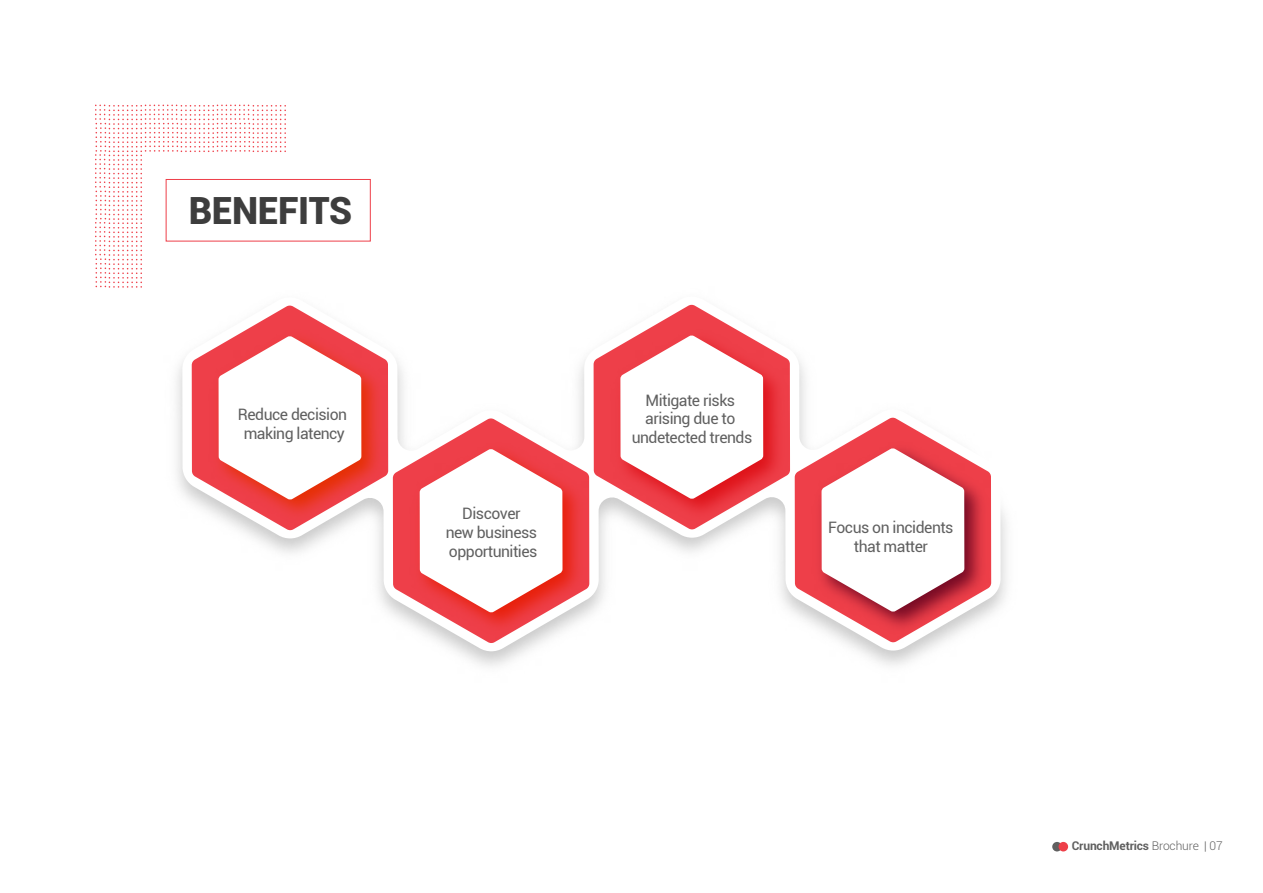
<style>
.page{position:relative;width:1263px;height:893px;background:#fff}
.page>*{position:absolute;margin:0;border:0;box-sizing:border-box;transform-origin:0 0}
.t1{font:900 37.5px "Roboto";letter-spacing:-.01em;color:#3d3d3d}
.t2{font:15.75px/18.9px "Roboto";letter-spacing:-.03em;color:#606060;text-align:center}
.t3{font:700 12px "Roboto";letter-spacing:-.01em;color:#606060}
.s1{font-weight:300}
</style>
<div class="page">
<div style="left:166px;top:179px;width:205px;height:62px;border:1px solid #ee3f49"></div>
<svg style="left:95px;top:105px;width:191px;height:183px"></svg>
<img style="left:128px;top:252px;width:158px;height:36px">
<img style="left:846px;top:509px;width:161px;height:156px">
<img style="left:443px;top:643px;width:97px;height:23px">
<img style="left:176px;top:362px;width:16px;height:139px">
<svg style="left:192px;top:305px;width:799px;height:338px"></svg>
<div style="left:1052px;top:842px;width:10px;height:9px;background:#606060;border-radius:50%"></div>
<div style="left:1058px;top:842px;width:10px;height:9px;background:#ee3f49;border-radius:50%"></div>
<h1 class="t1" style="left:189px;top:184px;width:165px">BENEFITS</h1>
<p class="t2" style="left:238px;top:404px;width:111px">Reduce decision making latency</p>
<p class="t2" style="left:446px;top:503px;width:93px">Discover<br>new business opportunities</p>
<p class="t2" style="left:632px;top:390px;width:122px">Mitigate risks arising due to undetected trends</p>
<p class="t2" style="left:828px;top:518px;width:127px">Focus on incidents that matter</p>
<p class="t3" style="left:1072px;top:837px;width:152px">CrunchMetrics <span class="s1">Brochure | 07</span></p>
</div>
